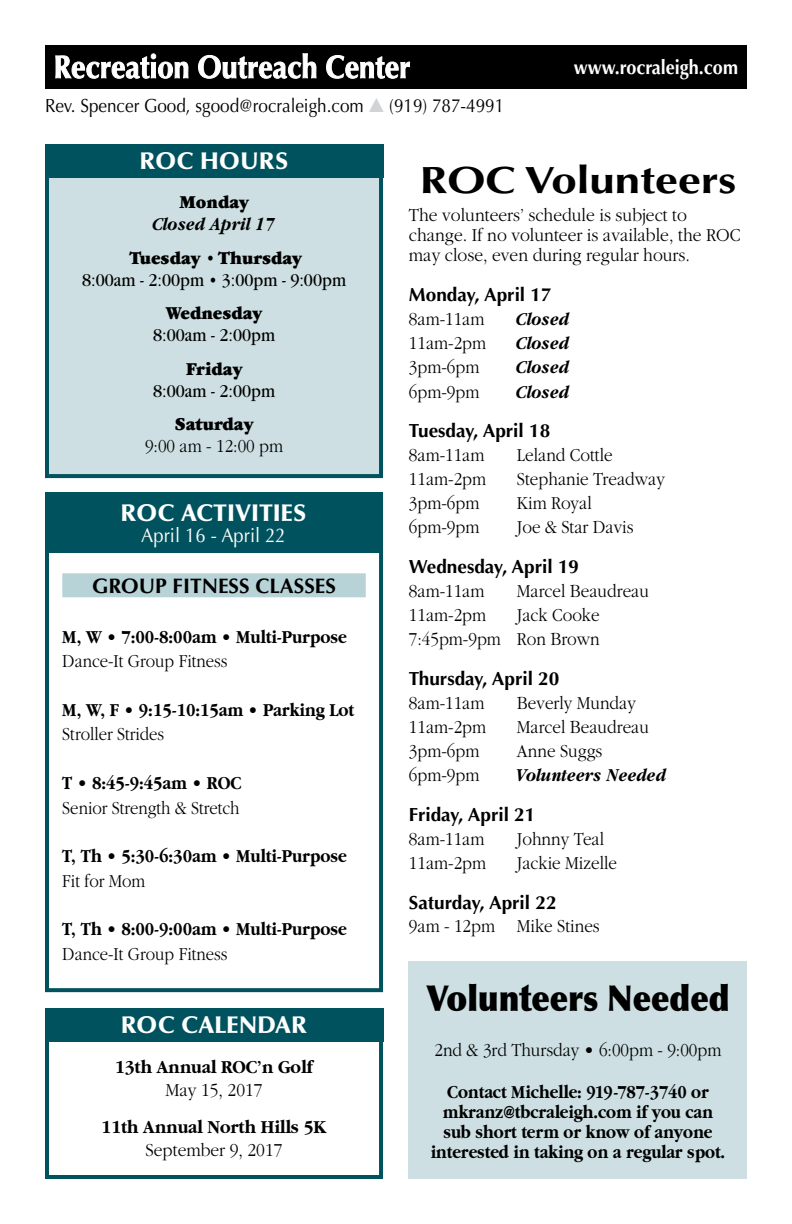
<style>
.page{position:relative;width:792px;height:1224px;background:#fff}
.page>*{position:absolute;margin:0;border:0;box-sizing:border-box;transform-origin:0 0}
.t1{font:700 38px "Optima";color:#000;scale:1.2 1}
.t2{font:900 35.8px "Optima";letter-spacing:-.005em;color:#000;scale:.9 1}
.t3{font:900 24px "Optima";letter-spacing:.005em;color:#fff}
.t4{font:700 21px "Optima";color:#000}
.t5{font:700 20px "Optima";color:#fff;scale:.9 1}
.t6{font:20px "Optima";color:#fff;scale:.92 1}
.t7{font:300 19px/24.2px "Garamond";color:#000;text-align:right;scale:.9 1}
.t8{font:700 19px "Garamond";letter-spacing:-.005em;color:#000;scale:.88 1}
.t9{font:300 19px/20px "Garamond";color:#000;scale:.92 1}
.t10{font:700 19px/20px "Garamond";letter-spacing:-.005em;color:#000;text-align:center;scale:.87 1}
.t11{font:700 19px "Optima";color:#000}
.t12{font:300 19px "Garamond";color:#000;scale:.88 1}
.t13{font:italic 700 19px "Garamond";letter-spacing:.005em;color:#000;scale:.88 1}
.t14{font:19px "Garamond";color:#000;scale:.9 1}
.t15{font:19px "Optima";color:#000;scale:.9 1}
.t16{font:900 19px "Garamond";color:#000;scale:.92 1}
.t17{font:700 19px "Garamond";letter-spacing:-.005em;color:#000;scale:.92 1}
.s1{color:#d1d3d4}
</style>
<div class="page">
<div style="left:45px;top:45px;width:702px;height:43px;background:#000"></div>
<svg style="left:55px;top:53px;width:133px;height:26px"></svg>
<svg style="left:198px;top:53px;width:118px;height:26px"></svg>
<svg style="left:326px;top:55px;width:84px;height:24px"></svg>
<div style="left:409px;top:962px;width:338px;height:217px;background:#cddfe2"></div>
<div style="left:45px;top:492px;width:338px;height:500px;border:4px solid #00535e"></div>
<div style="left:45px;top:492px;width:337px;height:61px;background:#00535e"></div>
<div style="left:62px;top:573px;width:304px;height:24px;background:#b8d3d7"></div>
<div style="left:45px;top:1008px;width:338px;height:171px;border:4px solid #00535e"></div>
<div style="left:45px;top:144px;width:338px;height:334px;background:#cddfe2;border:4px solid #00535e"></div>
<div style="left:45px;top:144px;width:338px;height:33px;background:#00535e"></div>
<div style="left:45px;top:1008px;width:338px;height:33px;background:#00535e"></div>
<p class="t15" style="left:45px;top:95px;width:512px">Rev. Spencer Good, sgood@rocraleigh.com <span class="s1">▲</span> (919) 787-4991</p>
<p class="t5" style="left:574px;top:55px;width:184px">www.rocraleigh.com</p>
<p class="t3" style="left:140px;top:147px;width:150px">ROC HOURS</p>
<p class="t16" style="left:179px;top:192px;width:77px">Monday</p>
<p class="t13" style="left:153px;top:214px;width:140px">Closed April 17</p>
<p class="t16" style="left:130px;top:247px;width:189px">Tuesday • Thursday</p>
<p class="t14" style="left:82px;top:270px;width:295px">8:00am - 2:00pm • 3:00pm - 9:00pm</p>
<p class="t16" style="left:166px;top:303px;width:106px">Wednesday</p>
<p class="t14" style="left:153px;top:325px;width:137px">8:00am - 2:00pm</p>
<p class="t16" style="left:186px;top:358px;width:63px">Friday</p>
<p class="t14" style="left:153px;top:381px;width:137px">8:00am - 2:00pm</p>
<p class="t16" style="left:175px;top:414px;width:87px">Saturday</p>
<p class="t7" style="left:145px;top:434px;width:155px">9:00 am - 12:00 pm</p>
<p class="t3" style="left:121px;top:499px;width:77px">ROC ACT</p>
<p class="t3" style="left:227px;top:499px;width:81px">IVITIES</p>
<p class="t6" style="left:141px;top:524px;width:159px">April 16 - April 22</p>
<p class="t4" style="left:92px;top:574px;width:103px">Group Fitness</p>
<p class="t4" style="left:255px;top:574px;width:26px">Classes</p>
<p class="t8" style="left:62px;top:626px;width:325px">M, W • 7:00-8:00am • Multi-Purpose</p>
<p class="t12" style="left:62px;top:651px;width:189px">Dance-It Group Fitness</p>
<p class="t8" style="left:62px;top:699px;width:333px">M, W, F • 9:15-10:15am • Parking Lot</p>
<p class="t12" style="left:62px;top:724px;width:117px">Stroller Strides</p>
<p class="t8" style="left:62px;top:773px;width:205px">T • 8:45-9:45am • ROC</p>
<p class="t12" style="left:62px;top:797px;width:203px">Senior Strength &amp; Stretch</p>
<p class="t8" style="left:62px;top:846px;width:325px">T, Th • 5:30-6:30am • Multi-Purpose</p>
<p class="t12" style="left:62px;top:870px;width:96px">Fit for Mom</p>
<p class="t8" style="left:62px;top:919px;width:325px">T, Th • 8:00-9:00am • Multi-Purpose</p>
<p class="t12" style="left:62px;top:943px;width:189px">Dance-It Group Fitness</p>
<p class="t3" style="left:121px;top:1011px;width:188px">ROC CALENDAR</p>
<p class="t17" style="left:115px;top:1056px;width:217px">13th Annual ROC’n Golf</p>
<p class="t9" style="left:165px;top:1080px;width:107px">May 15, 2017</p>
<p class="t17" style="left:102px;top:1116px;width:246px">11th Annual North Hills 5K</p>
<p class="t9" style="left:146px;top:1140px;width:150px">September 9, 2017</p>
<h1 class="t1" style="left:420px;top:158px;width:265px">ROC Volunteers</h1>
<p class="t9" style="left:409px;top:205px;width:362px">The volunteers’ schedule is subject to change. If no volunteer is available, the ROC may close, even during regular hours.</p>
<p class="t11" style="left:409px;top:284px;width:144px">Monday, April 17</p>
<p class="t7" style="left:409px;top:307px;width:85px">8am-11am</p>
<p class="t13" style="left:517px;top:309px;width:62px">Closed</p>
<p class="t7" style="left:409px;top:331px;width:87px">11am-2pm</p>
<p class="t13" style="left:517px;top:333px;width:62px">Closed</p>
<p class="t7" style="left:409px;top:355px;width:80px">3pm-6pm</p>
<p class="t13" style="left:517px;top:357px;width:62px">Closed</p>
<p class="t7" style="left:409px;top:380px;width:80px">6pm-9pm</p>
<p class="t13" style="left:517px;top:381px;width:62px">Closed</p>
<p class="t11" style="left:409px;top:420px;width:143px">Tuesday, April 18</p>
<p class="t7" style="left:409px;top:443px;width:85px">8am-11am</p>
<p class="t7" style="left:517px;top:443px;width:108px">Leland Cottle</p>
<p class="t7" style="left:409px;top:467px;width:87px">11am-2pm</p>
<p class="t7" style="left:517px;top:467px;width:166px">Stephanie Treadway</p>
<p class="t7" style="left:409px;top:491px;width:80px">3pm-6pm</p>
<p class="t7" style="left:517px;top:491px;width:85px">Kim Royal</p>
<p class="t7" style="left:409px;top:515px;width:80px">6pm-9pm</p>
<p class="t7" style="left:517px;top:515px;width:131px">Joe &amp; Star Davis</p>
<p class="t11" style="left:409px;top:556px;width:172px">Wednesday, April 19</p>
<p class="t7" style="left:409px;top:579px;width:85px">8am-11am</p>
<p class="t7" style="left:517px;top:579px;width:148px">Marcel Beaudreau</p>
<p class="t7" style="left:409px;top:603px;width:87px">11am-2pm</p>
<p class="t7" style="left:409px;top:603px;width:213px">Jack Cooke<br>7:45pm-9pm Ron Brown</p>
<p class="t11" style="left:409px;top:668px;width:152px">Thursday, April 20</p>
<p class="t7" style="left:409px;top:691px;width:85px">8am-11am</p>
<p class="t7" style="left:517px;top:691px;width:134px">Beverly Munday</p>
<p class="t7" style="left:409px;top:715px;width:87px">11am-2pm</p>
<p class="t7" style="left:517px;top:715px;width:148px">Marcel Beaudreau</p>
<p class="t7" style="left:409px;top:739px;width:80px">3pm-6pm</p>
<p class="t7" style="left:517px;top:739px;width:96px">Anne Suggs</p>
<p class="t7" style="left:409px;top:763px;width:80px">6pm-9pm</p>
<p class="t13" style="left:517px;top:765px;width:172px">Volunteers Needed</p>
<p class="t11" style="left:409px;top:803px;width:128px">Friday, April 21</p>
<p class="t7" style="left:409px;top:827px;width:85px">8am-11am</p>
<p class="t7" style="left:517px;top:827px;width:98px">Johnny Teal</p>
<p class="t7" style="left:409px;top:851px;width:87px">11am-2pm</p>
<p class="t7" style="left:517px;top:851px;width:113px">Jackie Mizelle</p>
<p class="t11" style="left:409px;top:891px;width:149px">Saturday, April 22</p>
<p class="t7" style="left:409px;top:914px;width:213px">9am - 12pm Mike Stines</p>
<h2 class="t2" style="left:426px;top:976px;width:339px">Volunteers Needed</h2>
<p class="t7" style="left:435px;top:1038px;width:320px">2nd &amp; 3rd Thursday • 6:00pm - 9:00pm</p>
<p class="t10" style="left:431px;top:1081px;width:340px">Contact Michelle: 919-787-3740 or mkranz@tbcraleigh.com if you can sub short term or know of anyone interested in taking on a regular spot.</p>
</div>
